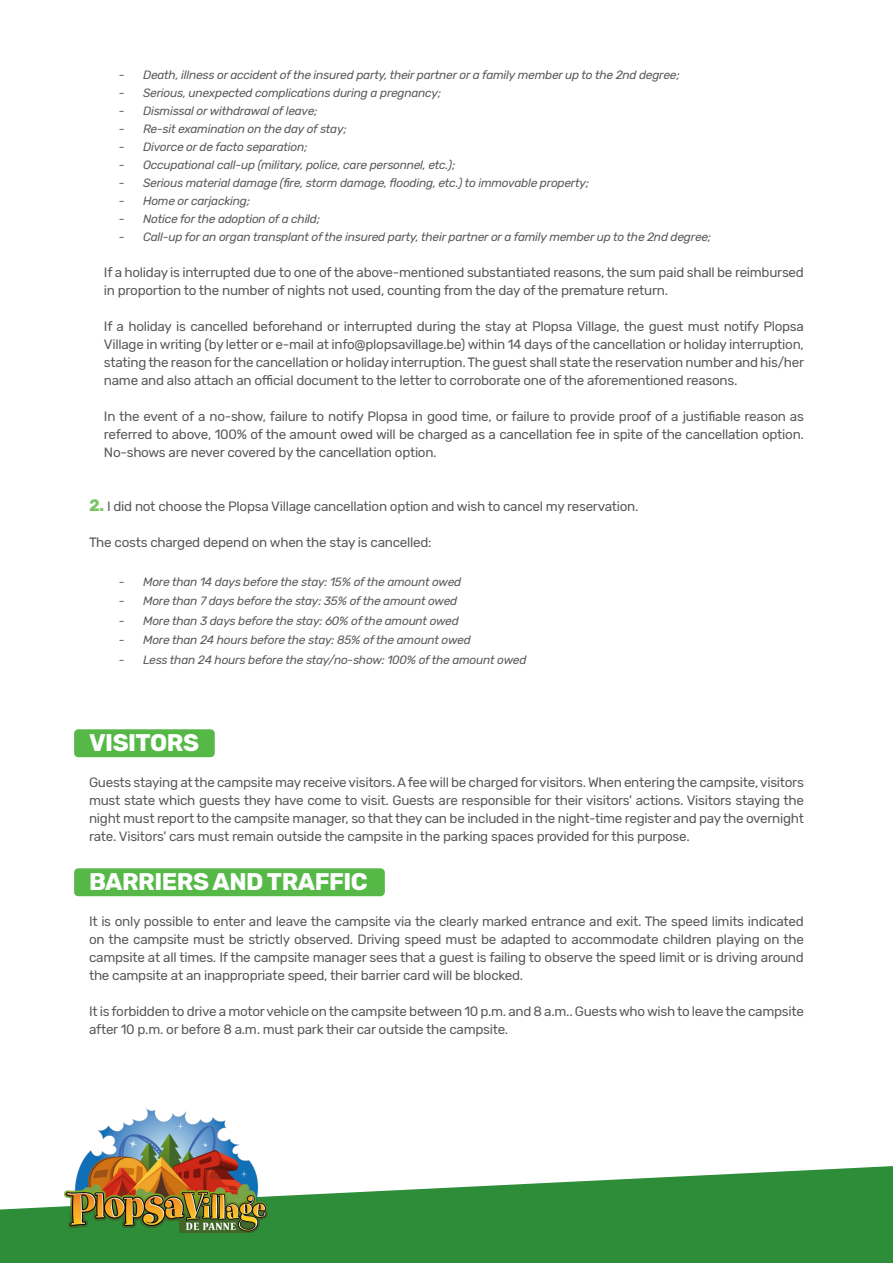
<style>
.page{position:relative;width:893px;height:1263px;background:#fff}
.page>*{position:absolute;margin:0;border:0;box-sizing:border-box;transform-origin:0 0}
.t1{font:700 24px "Rubik";letter-spacing:-.02em;color:#fff}
.t2{font:13.5px/18px "Rubik";letter-spacing:-.02em;color:#57585a;text-align:justify}
.t3{font:italic 12px "Rubik";letter-spacing:-.02em;color:#57585a}
.s1{font-weight:700;font-size:16.5px;color:#7ac465}
</style>
<div class="page">
<svg style="left:0;top:1166px;width:893px;height:97px;fill:#2e8d39"></svg>
<div style="left:74px;top:729px;width:141px;height:28px;background:#56b947;border-radius:4px"></div>
<div style="left:74px;top:868px;width:311px;height:28px;background:#56b947;border-radius:4px"></div>
<img style="left:64px;top:1108px;width:204px;height:124px">
<p class="t3" style="left:119px;top:68px;width:562px">- Death, illness or accident of the insured party, their partner or a family member up to the 2nd degree;</p>
<p class="t3" style="left:119px;top:86px;width:324px">- Serious, unexpected complications during a pregnancy;</p>
<p class="t3" style="left:119px;top:104px;width:200px">- Dismissal or withdrawal of leave;</p>
<p class="t3" style="left:119px;top:122px;width:229px">- Re-sit examination on the day of stay;</p>
<p class="t3" style="left:119px;top:140px;width:190px">- Divorce or de facto separation;</p>
<p class="t3" style="left:119px;top:158px;width:338px">- Occupational call-up (military, police, care personnel, etc.);</p>
<p class="t3" style="left:119px;top:176px;width:472px">- Serious material damage (fire, storm damage, flooding, etc.) to immovable property;</p>
<p class="t3" style="left:119px;top:194px;width:133px">- Home or carjacking;</p>
<p class="t3" style="left:119px;top:212px;width:203px">- Notice for the adoption of a child;</p>
<p class="t3" style="left:119px;top:230px;width:594px">- Call-up for an organ transplant of the insured party, their partner or a family member up to the 2nd degree;</p>
<p class="t2" style="left:104px;top:263px;width:701px">If a holiday is interrupted due to one of the above-mentioned substantiated reasons, the sum paid shall be reimbursed in proportion to the number of nights not used, counting from the day of the premature return.</p>
<p class="t2" style="left:104px;top:317px;width:702px">If a holiday is cancelled beforehand or interrupted during the stay at Plopsa Village, the guest must notify Plopsa Village in writing (by letter or e-mail at info@plopsavillage.be) within 14 days of the cancellation or holiday interruption, stating the reason for the cancellation or holiday interruption. The guest shall state the reservation number and his/her name and also attach an official document to the letter to corroborate one of the aforementioned reasons.</p>
<p class="t2" style="left:104px;top:407px;width:701px">In the event of a no-show, failure to notify Plopsa in good time, or failure to provide proof of a justifiable reason as referred to above, 100% of the amount owed will be charged as a cancellation fee in spite of the cancellation option.<br>No-shows are never covered by the cancellation option.</p>
<p class="t2" style="left:89px;top:497px;width:551px"><span class="s1">2.</span> I did not choose the Plopsa Village cancellation option and wish to cancel my reservation.</p>
<p class="t2" style="left:89px;top:533px;width:344px">The costs charged depend on when the stay is cancelled:</p>
<p class="t3" style="left:119px;top:575px;width:344px">- More than 14 days before the stay: 15% of the amount owed</p>
<p class="t3" style="left:119px;top:594px;width:340px">- More than 7 days before the stay: 35% of the amount owed</p>
<p class="t3" style="left:119px;top:614px;width:342px">- More than 3 days before the stay: 60% of the amount owed</p>
<p class="t3" style="left:119px;top:633px;width:354px">- More than 24 hours before the stay: 85% of the amount owed</p>
<p class="t3" style="left:119px;top:653px;width:409px">- Less than 24 hours before the stay/no-show: 100% of the amount owed</p>
<p class="t1" style="left:89px;top:728px;width:111px">VISITORS</p>
<p class="t2" style="left:89px;top:773px;width:716px">Guests staying at the campsite may receive visitors. A fee will be charged for visitors. When entering the campsite, visitors must state which guests they have come to visit. Guests are responsible for their visitors' actions. Visitors staying the night must report to the campsite manager, so that they can be included in the night-time register and pay the overnight rate. Visitors' cars must remain outside the campsite in the parking spaces provided for this purpose.</p>
<p class="t1" style="left:89px;top:868px;width:280px">BARRIERS AND TRAFFIC</p>
<p class="t2" style="left:89px;top:913px;width:716px">It is only possible to enter and leave the campsite via the clearly marked entrance and exit. The speed limits indicated on the campsite must be strictly observed. Driving speed must be adapted to accommodate children playing on the campsite at all times. If the campsite manager sees that a guest is failing to observe the speed limit or is driving around the campsite at an inappropriate speed, their barrier card will be blocked.</p>
<p class="t2" style="left:89px;top:1003px;width:716px">It is forbidden to drive a motor vehicle on the campsite between 10 p.m. and 8 a.m.. Guests who wish to leave the campsite after 10 p.m. or before 8 a.m. must park their car outside the campsite.</p>
</div>
